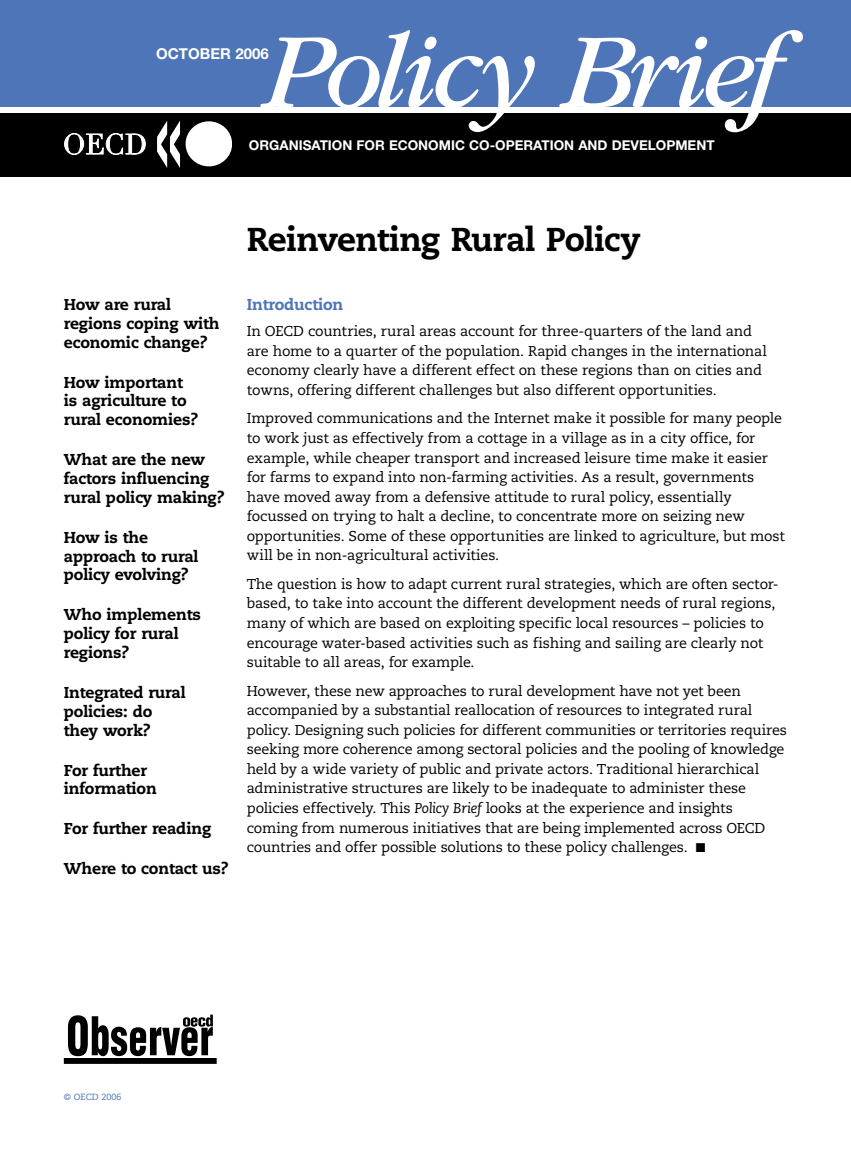
<style>
.page{position:relative;width:851px;height:1149px;background:#fff}
.page>*{position:absolute;margin:0;border:0;box-sizing:border-box;transform-origin:0 0}
.t1{font:italic 111px "ITC Garamond Std";letter-spacing:-.055em;color:#fff}
._01_Heading_1{font:800 33px "Caecilia";letter-spacing:-.02em;color:#000}
._99_ToC{font:800 15.75px/18.8px "Caecilia";letter-spacing:-.01em;color:#000}
._01_Heading_2{font:800 15.75px "Caecilia";letter-spacing:-.01em;color:#4d75b7}
.t2{font:700 15px "Helvetica Neue LT Std";color:#fff}
._00_Body{font:14.25px/19.5px "Caecilia";letter-spacing:-.01em;color:#000}
.t3{font:700 13.5px "Helvetica Neue LT Std";color:#fff}
.t4{font:9px "Caecilia";color:#4d75b7}
.s1{font-style:italic}
</style>
<div class="page">
<div style="left:0;top:113px;width:850px;height:63px;background:#000"></div>
<div style="left:0;top:0;width:850px;height:106px;background:#4d75b7"></div>
<div style="left:185px;top:121px;width:47px;height:45px;background:#fff;border-radius:50%"></div>
<svg style="left:157px;top:121px;width:23px;height:47px"></svg>
<svg style="left:64px;top:133px;width:82px;height:22px"></svg>
<div style="left:64px;top:1057px;width:153px;height:6px;background:#000"></div>
<svg style="left:68px;top:1014px;width:145px;height:41px"></svg>
<p class="t1" style="left:263px;top:11px;width:521px">Policy Brief</p>
<p class="t2" style="left:156px;top:44px;width:114px">OCTOBER 2006</p>
<p class="t3" style="left:249px;top:136px;width:467px">ORGANISATION FOR ECONOMIC CO-OPERATION AND DEVELOPMENT</p>
<p class="_99_ToC" style="left:64px;top:295px;width:157px">How are rural regions coping with economic change?</p>
<p class="_99_ToC" style="left:64px;top:373px;width:136px">How important is agriculture to rural economies?</p>
<p class="_99_ToC" style="left:64px;top:450px;width:162px">What are the new factors influencing rural policy making?</p>
<p class="_99_ToC" style="left:64px;top:528px;width:136px">How is the approach to rural policy evolving?</p>
<p class="_99_ToC" style="left:64px;top:605px;width:138px">Who implements policy for rural regions?</p>
<p class="_99_ToC" style="left:64px;top:683px;width:123px">Integrated rural policies: do they work?</p>
<p class="_99_ToC" style="left:64px;top:760px;width:94px">For further information</p>
<p class="_99_ToC" style="left:64px;top:819px;width:149px">For further reading</p>
<p class="_99_ToC" style="left:64px;top:859px;width:166px">Where to contact us?</p>
<p class="_01_Heading_1" style="left:247px;top:219px;width:395px">Reinventing Rural Policy</p>
<p class="_01_Heading_2" style="left:247px;top:295px;width:98px">Introduction</p>
<p class="_00_Body" style="left:247px;top:321px;width:521px">In OECD countries, rural areas account for three-quarters of the land and are home to a quarter of the population. Rapid changes in the international economy clearly have a different effect on these regions than on cities and towns, offering different challenges but also different opportunities.</p>
<p class="_00_Body" style="left:247px;top:409px;width:539px">Improved communications and the Internet make it possible for many people to work just as effectively from a cottage in a village as in a city office, for example, while cheaper transport and increased leisure time make it easier for farms to expand into non-farming activities. As a result, governments have moved away from a defensive attitude to rural policy, essentially focussed on trying to halt a decline, to concentrate more on seizing new opportunities. Some of these opportunities are linked to agriculture, but most will be in non-agricultural activities.</p>
<p class="_00_Body" style="left:247px;top:574px;width:533px">The question is how to adapt current rural strategies, which are often sector&shy;based, to take into account the different development needs of rural regions, many of which are based on exploiting specific local resources – policies to encourage water-based activities such as fishing and sailing are clearly not suitable to all areas, for example.</p>
<p class="_00_Body" style="left:247px;top:681px;width:541px">However, these new approaches to rural development have not yet been accompanied by a substantial reallocation of resources to integrated rural policy. Designing such policies for different communities or territories requires seeking more coherence among sectoral policies and the pooling of knowledge held by a wide variety of public and private actors. Traditional hierarchical administrative structures are likely to be inadequate to administer these policies effectively. This <span class="s1">Policy Brief</span> looks at the experience and insights coming from numerous initiatives that are being implemented across OECD countries and offer possible solutions to these policy challenges. ■</p>
<p class="t4" style="left:64px;top:1091px;width:59px">© OECD 2006</p>
</div>
